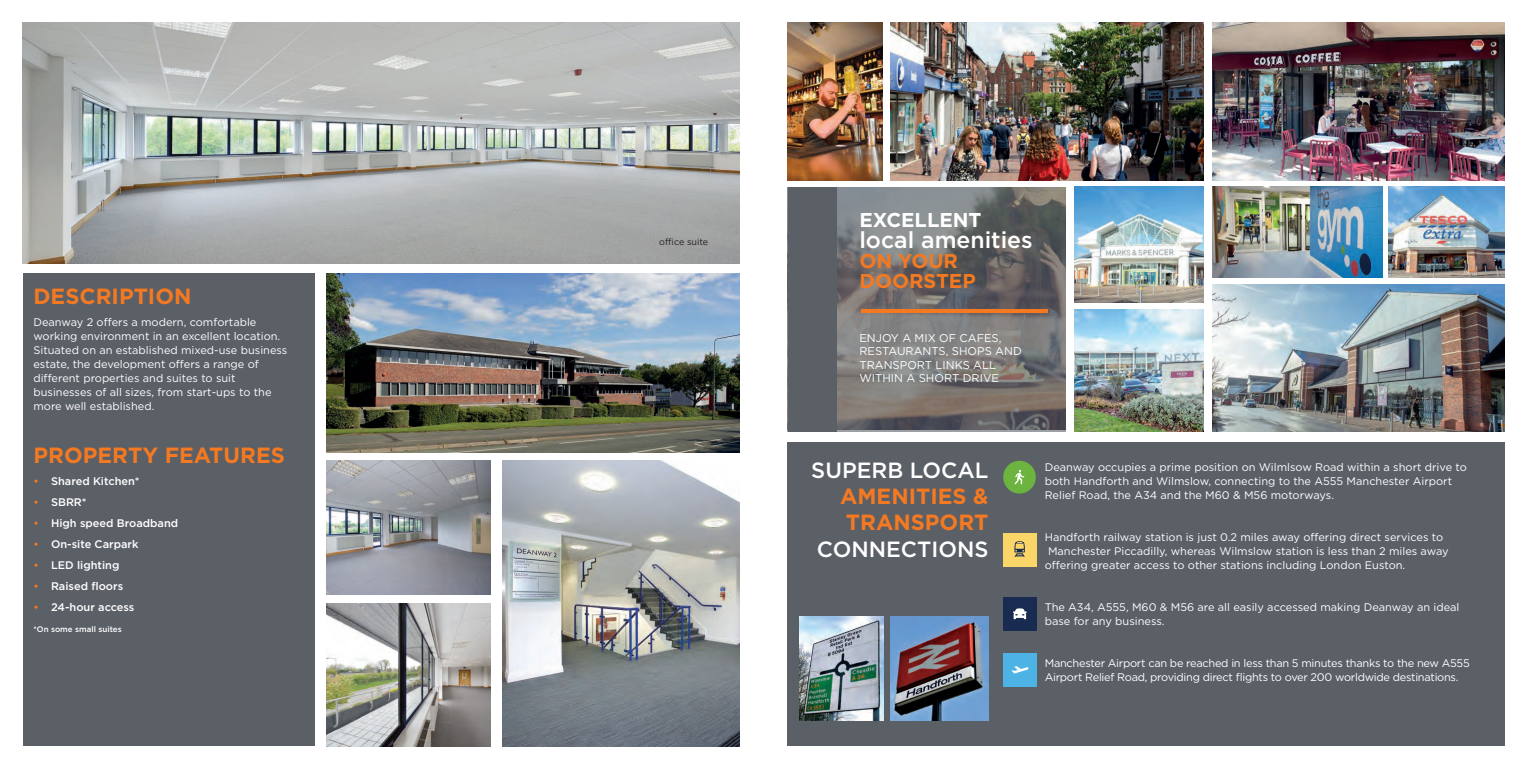
<style>
.page{position:relative;width:1531px;height:766px;background:#fff}
.page>*{position:absolute;margin:0;border:0;box-sizing:border-box;transform-origin:0 0}
.t1{font:500 23px "Gotham";color:#fff}
.t2{font:700 22px/26.4px "Gotham HTF";color:#f47921}
.t3{font:500 22px "Gotham";color:#fff}
.t4{font:700 20px/20px "Gotham HTF";color:#f47921}
.t5{font:700 20px "Gotham HTF";color:#fff}
.t6{font:11.2px/13.5px "Gotham HTF";color:#fff}
.t7{font:11px/14px "Gotham HTF";color:#fff}
.t8{font:11px/14px "Gotham HTF";letter-spacing:-.025em;color:#fff}
.t9{font:500 11px "Gotham";color:#fff}
.t10{font:9px "Gotham HTF";color:#231f20}
.t11{font:500 8px "Gotham";color:#fff}
.s1{color:#f47921}
</style>
<div class="page">
<div style="left:23px;top:273px;width:291px;height:472px;background:#5b5f66"></div>
<img style="left:23px;top:23px;width:717px;height:240px">
<img style="left:326px;top:273px;width:414px;height:179px">
<img style="left:326px;top:603px;width:165px;height:142px">
<img style="left:502px;top:460px;width:238px;height:285px">
<img style="left:326px;top:460px;width:165px;height:134px">
<div style="left:788px;top:442px;width:717px;height:304px;background:#5b5f66"></div>
<div style="left:1003px;top:460px;width:33px;height:33px;background:#6cb43f;border-radius:50%"></div>
<svg style="left:1015px;top:470px;width:9px;height:14px"></svg>
<div style="left:1003px;top:652px;width:33px;height:34px;background:#4db3e4"></div>
<svg style="left:1011px;top:666px;width:17px;height:7px"></svg>
<div style="left:1003px;top:597px;width:33px;height:33px;background:#192b50"></div>
<svg style="left:1013px;top:608px;width:13px;height:11px"></svg>
<div style="left:1003px;top:533px;width:33px;height:34px;background:#fad668"></div>
<svg style="left:1014px;top:541px;width:11px;height:15px"></svg>
<img style="left:891px;top:616px;width:97px;height:104px">
<img style="left:799px;top:616px;width:84px;height:104px">
<img style="left:891px;top:23px;width:312px;height:157px">
<img style="left:1212px;top:23px;width:292px;height:157px">
<img style="left:1212px;top:187px;width:170px;height:91px">
<img style="left:788px;top:23px;width:94px;height:157px">
<svg style="left:836px;top:187px;width:230px;height:244px;background:#747373"></svg>
<div style="left:788px;top:187px;width:48px;height:245px;background:#5b5f66"></div>
<hr style="left:861px;top:309px;width:186px;height:4px;background:#f47921">
<img style="left:1212px;top:284px;width:293px;height:147px">
<img style="left:1074px;top:187px;width:129px;height:115px">
<img style="left:1388px;top:187px;width:117px;height:91px">
<img style="left:1074px;top:309px;width:129px;height:122px">
<h2 class="t2" style="left:33px;top:283px;width:159px">DESCRIPTION</h2>
<p class="t7" style="left:33px;top:314px;width:255px">Deanway 2 offers a modern, comfortable working environment in an excellent location.<br>Situated on an established mixed-use business estate, the development offers a range of different properties and suites to suit businesses of all sizes, from start-ups to the more well established.</p>
<h2 class="t2" style="left:33px;top:442px;width:253px">PROPERTY FEATURES</h2>
<p class="t9" style="left:33px;top:473px;width:108px"><span class="s1">•</span> Shared Kitchen*</p>
<p class="t9" style="left:33px;top:494px;width:55px"><span class="s1">•</span> SBRR*</p>
<p class="t9" style="left:33px;top:515px;width:146px"><span class="s1">•</span> High speed Broadband</p>
<p class="t9" style="left:33px;top:536px;width:107px"><span class="s1">•</span> On-site Carpark</p>
<p class="t9" style="left:33px;top:557px;width:87px"><span class="s1">•</span> LED lighting</p>
<p class="t9" style="left:33px;top:578px;width:91px"><span class="s1">•</span> Raised floors</p>
<p class="t9" style="left:33px;top:599px;width:103px"><span class="s1">•</span> 24-hour access</p>
<p class="t11" style="left:33px;top:623px;width:90px">*On some small suites</p>
<p class="t10" style="left:659px;top:237px;width:51px">office suite</p>
<h3 class="t5" style="left:859px;top:209px;width:124px">EXCELLENT</h3>
<h1 class="t1" style="left:859px;top:224px;width:175px">local amenities</h1>
<h3 class="t4" style="left:859px;top:250px;width:118px">ON YOUR<br>DOORSTEP</h3>
<p class="t6" style="left:859px;top:330px;width:164px">ENJOY A MIX OF CAFES,<br>RESTAURANTS, SHOPS AND<br>TRANSPORT LINKS ALL<br>WITHIN A SHORT DRIVE</p>
<h2 class="t3" style="left:811px;top:455px;width:179px">SUPERB LOCAL</h2>
<h2 class="t2" style="left:840px;top:482px;width:150px">AMENITIES &amp;<br>TRANSPORT</h2>
<h2 class="t3" style="left:817px;top:534px;width:173px">CONNECTIONS</h2>
<p class="t7" style="left:1045px;top:459px;width:424px">Deanway occupies a prime position on Wilmlsow Road within a short drive to both Handforth and Wilmslow, connecting to the A555 Manchester Airport<br>Relief Road, the A34 and the M60 &amp; M56 motorways.</p>
<p class="t7" style="left:1045px;top:529px;width:400px">Handforth railway station is just 0.2 miles away offering direct services to</p>
<p class="t7" style="left:1048px;top:543px;width:402px">Manchester Piccadilly, whereas Wilmslow station is less than 2 miles away</p>
<p class="t7" style="left:1045px;top:557px;width:362px">offering greater access to other stations including London Euston.</p>
<p class="t7" style="left:1045px;top:599px;width:416px">The A34, A555, M60 &amp; M56 are all easily accessed making Deanway an ideal base for any business.</p>
<p class="t8" style="left:1045px;top:656px;width:426px">Manchester Airport can be reached in less than 5 minutes thanks to the new A555<br>Airport Relief Road, providing direct flights to over 200 worldwide destinations.</p>
</div>
